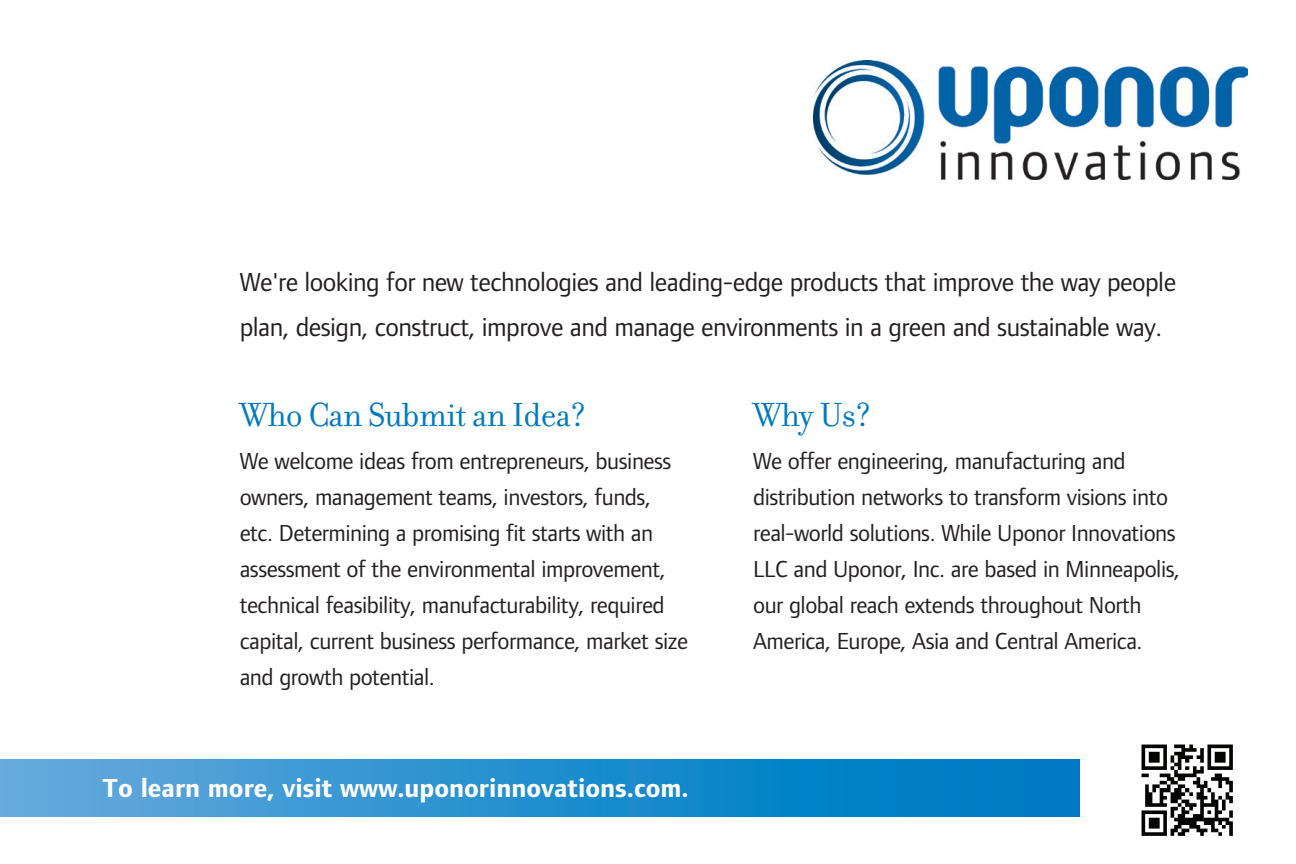
<style>
.page{position:relative;width:1296px;height:864px;background:#fff}
.page>*{position:absolute;margin:0;border:0;box-sizing:border-box;transform-origin:0 0}
.Subhead_12_Filosofia{font:36px "Filosofia";letter-spacing:-.02em;color:#0079c2}
.Body_8_12{font:27px/45px "Foundry Form Sans";letter-spacing:-.02em;color:#231f20}
.t1{font:700 27px "Foundry Form Sans";color:#fff}
.Body_8_12-2{font:24px/36px "Foundry Form Sans";letter-spacing:-.02em;color:#231f20}
</style>
<div class="page">
<div style="left:0;top:760px;width:1080px;height:56px;background:linear-gradient(to right,#61a9dc,#0077c1)"></div>
<img style="left:814px;top:60px;width:433px;height:120px">
<img style="left:1141px;top:744px;width:92px;height:92px">
<p class="Body_8_12" style="left:240px;top:260px;width:938px">We're looking for new technologies and leading-edge products that improve the way people plan, design, construct, improve and manage environments in a green and sustainable way.</p>
<p class="Subhead_12_Filosofia" style="left:240px;top:395px;width:349px">Who Can Submit an Idea?</p>
<p class="Body_8_12-2" style="left:240px;top:442px;width:450px">We welcome ideas from entrepreneurs, business owners, management teams, investors, funds, etc. Determining a promising fit starts with an assessment of the environmental improvement, technical feasibility, manufacturability, required capital, current business performance, market size and growth potential.</p>
<p class="t1" style="left:103px;top:773px;width:588px">To learn more, visit www.uponorinnovations.com.</p>
<p class="Subhead_12_Filosofia" style="left:753px;top:395px;width:120px">Why Us?</p>
<p class="Body_8_12-2" style="left:753px;top:442px;width:429px">We offer engineering, manufacturing and distribution networks to transform visions into real-world solutions. While Uponor Innovations LLC and Uponor, Inc. are based in Minneapolis, our global reach extends throughout North America, Europe, Asia and Central America.</p>
</div>
